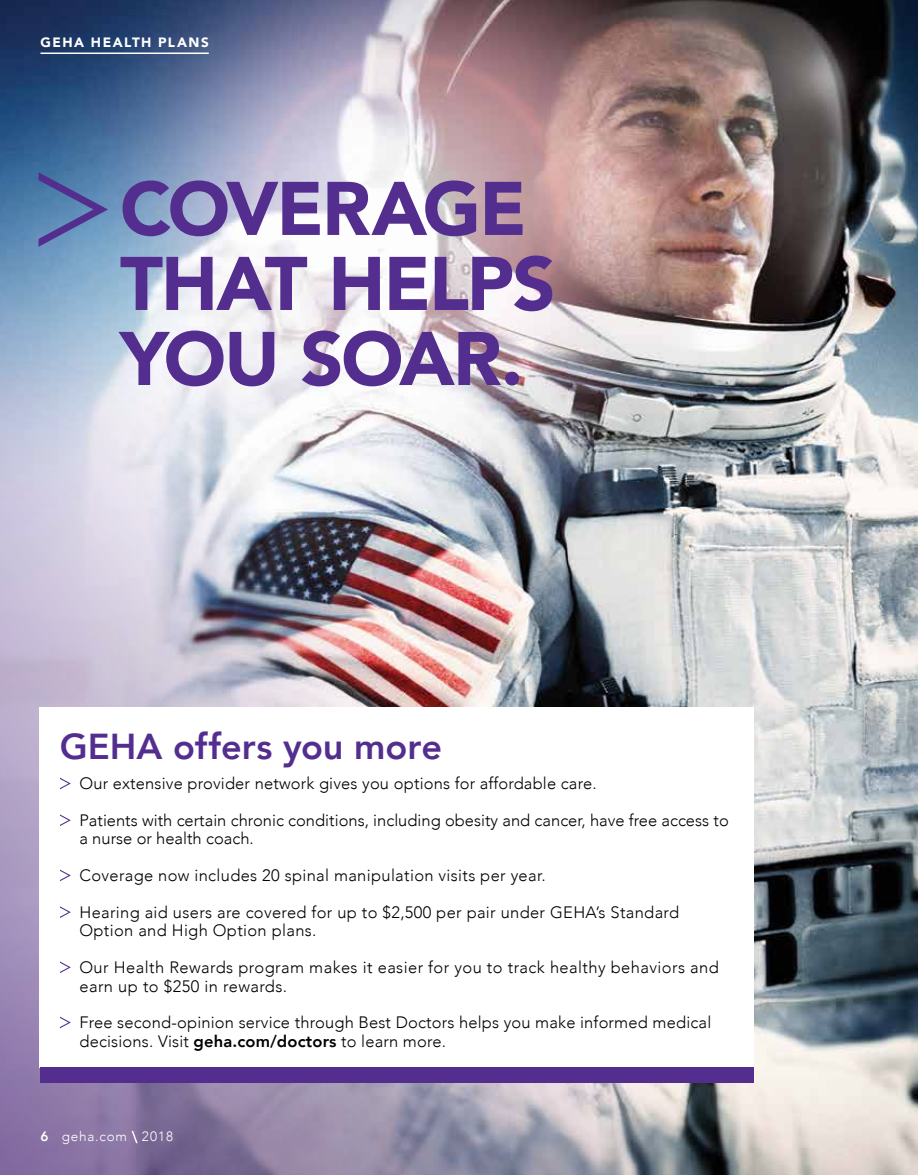
<style>
.page{position:relative;width:918px;height:1175px;background:#fff}
.page>*{position:absolute;margin:0;border:0;box-sizing:border-box;transform-origin:0 0}
.t1{font:900 75px/75px "Avenir";letter-spacing:-.025em;color:#542e8f}
.t2{font:800 36px "Avenir";color:#542e8f}
.t3{font:300 16.5px/18.5px "Avenir";letter-spacing:.01em;color:#000}
.t4{font:900 13.5px "Avenir";letter-spacing:.11em;color:#fff}
.t5{font:300 13.5px "Avenir";letter-spacing:.055em;color:#fff}
.s1{font-weight:800}
</style>
<div class="page">
<img style="left:0;top:0;width:918px;height:1174px">
<div style="left:40px;top:707px;width:714px;height:360px;background:#fff"></div>
<svg style="left:60px;top:777px;width:11px;height:12px"></svg>
<svg style="left:60px;top:814px;width:11px;height:12px"></svg>
<svg style="left:60px;top:869px;width:11px;height:12px"></svg>
<svg style="left:60px;top:906px;width:11px;height:12px"></svg>
<svg style="left:60px;top:961px;width:11px;height:12px"></svg>
<svg style="left:60px;top:1016px;width:11px;height:12px"></svg>
<div style="left:40px;top:1067px;width:714px;height:15px;background:#542e8f"></div>
<hr style="left:40px;top:52px;width:169px;height:2px;background:#fff">
<svg style="left:132px;top:1130px;width:6px;height:13px"></svg>
<svg style="left:39px;top:172px;width:69px;height:75px;background:#5b7aae"></svg>
<p class="t4" style="left:40px;top:31px;width:170px">GEHA HEALTH PLANS</p>
<h1 class="t1" style="left:120px;top:169px;width:437px">COVERAGE<br>THAT HELPS<br>YOU SOAR.</h1>
<h2 class="t2" style="left:60px;top:718px;width:384px">GEHA offers you more</h2>
<p class="t3" style="left:79px;top:774px;width:519px">Our extensive provider network gives you options for affordable care.</p>
<p class="t3" style="left:79px;top:811px;width:651px">Patients with certain chronic conditions, including obesity and cancer, have free access to a nurse or health coach.</p>
<p class="t3" style="left:79px;top:866px;width:468px">Coverage now includes 20 spinal manipulation visits per year.</p>
<p class="t3" style="left:79px;top:903px;width:601px">Hearing aid users are covered for up to $2,500 per pair under GEHA’s Standard<br>Option and High Option plans.</p>
<p class="t3" style="left:79px;top:958px;width:641px">Our Health Rewards program makes it easier for you to track healthy behaviors and earn up to $250 in rewards.</p>
<p class="t3" style="left:79px;top:1013px;width:633px">Free second-opinion service through Best Doctors helps you make informed medical decisions. Visit <span class="s1">geha.com/doctors</span> to learn more.</p>
<p class="t5" style="left:40px;top:1128px;width:134px"><span class="s1">6</span> geha.com 2018</p>
</div>
